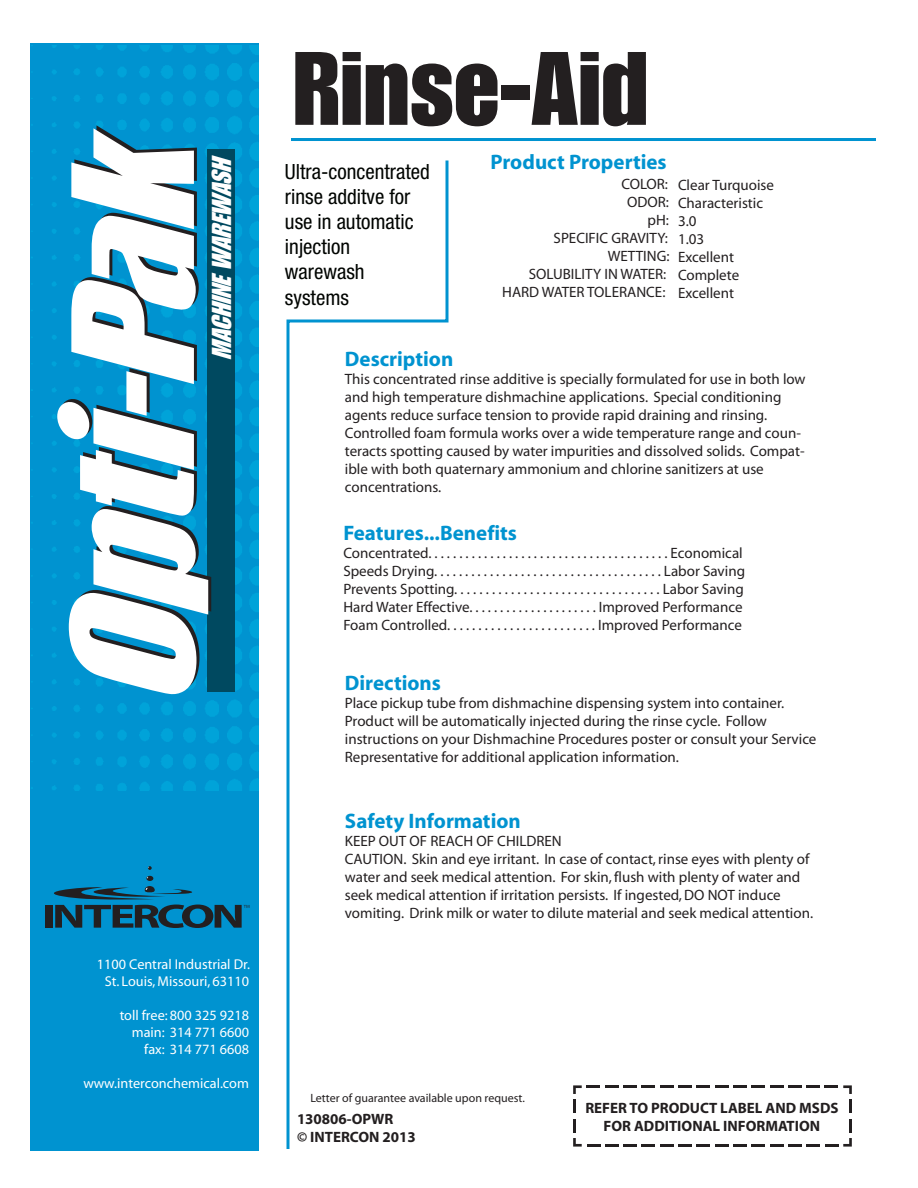
<style>
.page{position:relative;width:918px;height:1188px;background:#fff}
.page>*{position:absolute;margin:0;border:0;box-sizing:border-box;transform-origin:0 0}
.t1{font:102px "Impact";color:#231f20}
.t2{font:italic 26.85px "Impact";color:#fff}
.t3{font:700 21px "Myriad";color:#0093d0}
.t4{font:condensed 21px/25.2px "Helvetica Neue";color:#000400}
.t5{font:15px/18px "Myriad";color:#231f20}
.t6{font:700 15px/18px "Myriad";color:#231f20}
.t7{font:14.25px/17.1px "Myriad";color:#fff;text-align:center}
.t8{font:12px "Myriad";color:#231f20}
</style>
<div class="page">
<div style="left:30px;top:43px;width:229px;height:1107px;background:#0093d0"></div>
<img style="left:31px;top:45px;width:228px;height:745px">
<hr style="left:291px;top:138px;width:585px;height:3px;background:#0093d0">
<hr style="left:573px;top:1119px;width:3px;height:14px;background:#231f20">
<hr style="left:573px;top:1099px;width:3px;height:14px;background:#231f20">
<svg style="left:624px;top:1085px;width:49px;height:3px"></svg>
<hr style="left:678px;top:1085px;width:14px;height:3px;background:#231f20">
<svg style="left:697px;top:1085px;width:49px;height:3px"></svg>
<svg style="left:752px;top:1085px;width:49px;height:3px"></svg>
<hr style="left:849px;top:1099px;width:3px;height:14px;background:#231f20">
<hr style="left:849px;top:1119px;width:3px;height:14px;background:#231f20">
<svg style="left:752px;top:1144px;width:49px;height:3px"></svg>
<hr style="left:733px;top:1144px;width:14px;height:3px;background:#231f20">
<svg style="left:679px;top:1144px;width:49px;height:3px"></svg>
<svg style="left:624px;top:1144px;width:49px;height:3px"></svg>
<svg style="left:573px;top:1085px;width:45px;height:9px"></svg>
<svg style="left:807px;top:1085px;width:45px;height:9px"></svg>
<svg style="left:807px;top:1138px;width:45px;height:9px"></svg>
<svg style="left:573px;top:1138px;width:45px;height:9px"></svg>
<div style="left:207px;top:149px;width:28px;height:543px;background:#004960"></div>
<svg style="left:57px;top:125px;width:154px;height:570px"></svg>
<svg style="left:148px;top:866px;width:4px;height:4px"></svg>
<svg style="left:45px;top:876px;width:204px;height:52px"></svg>
<svg style="left:286px;top:160px;width:163px;height:989px"></svg>
<h2 class="t2" style="left:206px;top:360px;width:210px;rotate:-90deg">MACHINEWAREWASH</h2>
<p class="t7" style="left:97px;top:956px;width:155px">1100 Central Industrial Dr.<br>St. Louis, Missouri, 63110</p>
<p class="t7" style="left:120px;top:1007px;width:131px;text-align:right">toll free: 800 325 9218 main: 314 771 6600 fax: 314 771 6608</p>
<p class="t7" style="left:83px;top:1076px;width:167px">www.interconchemical.com</p>
<h1 class="t1" style="left:293px;top:29px;width:357px">Rinse-Aid</h1>
<h3 class="t4" style="left:285px;top:158px;width:147px">Ultra-concentrated rinse additve for use in automatic injection warewash systems</h3>
<h3 class="t3" style="left:490px;top:151px;width:178px">Product Properties</h3>
<p class="t5" style="left:502px;top:176px;width:169px;text-align:right">COLOR:<br>ODOR:<br>pH:<br>SPECIFIC GRAVITY:<br>WETTING:<br>SOLUBILITY IN WATER:<br>HARD WATER TOLERANCE:</p>
<p class="t5" style="left:678px;top:177px;width:98px">Clear Turquoise<br>Characteristic<br>3.0<br>1.03<br>Excellent<br>Complete<br>Excellent</p>
<h3 class="t3" style="left:345px;top:348px;width:110px">Description</h3>
<p class="t5" style="left:345px;top:371px;width:462px">This concentrated rinse additive is specially formulated for use in both low and high temperature dishmachine applications. Special conditioning agents reduce surface tension to provide rapid draining and rinsing.<br>Controlled foam formula works over a wide temperature range and coun&shy;teracts spotting caused by water impurities and dissolved solids. Compat&shy;ible with both quaternary ammonium and chlorine sanitizers at use concentrations.</p>
<h3 class="t3" style="left:343px;top:522px;width:175px">Features...Benefits</h3>
<p class="t5" style="left:343px;top:545px;width:403px">Concentrated.......................................Economical Speeds Drying.....................................Labor Saving Prevents Spotting.................................Labor Saving Hard Water Effective. . . . . . . . . . . . . . . . . . . . . Improved Performance Foam Controlled. . . . . . . . . . . . . . . . . . . . . . . . Improved Performance</p>
<h3 class="t3" style="left:345px;top:672px;width:98px">Directions</h3>
<p class="t5" style="left:345px;top:695px;width:473px">Place pickup tube from dishmachine dispensing system into container.<br>Product will be automatically injected during the rinse cycle. Follow instructions on your Dishmachine Procedures poster or consult your Service Representative for additional application information.</p>
<h3 class="t3" style="left:345px;top:810px;width:177px">Safety Information</h3>
<p class="t5" style="left:345px;top:833px;width:470px">KEEP OUT OF REACH OF CHILDREN<br>CAUTION. Skin and eye irritant. In case of contact, rinse eyes with plenty of water and seek medical attention. For skin, flush with plenty of water and seek medical attention if irritation persists. If ingested, DO NOT induce vomiting. Drink milk or water to dilute material and seek medical attention.</p>
<p class="t8" style="left:310px;top:1092px;width:216px">Letter of guarantee available upon request.</p>
<p class="t6" style="left:297px;top:1110px;width:120px">130806-OPWR<br>© INTERCON 2013</p>
<p class="t6" style="left:585px;top:1100px;width:255px;text-align:center">REFER TO PRODUCT LABEL AND MSDS<br>FOR ADDITIONAL INFORMATION</p>
</div>
